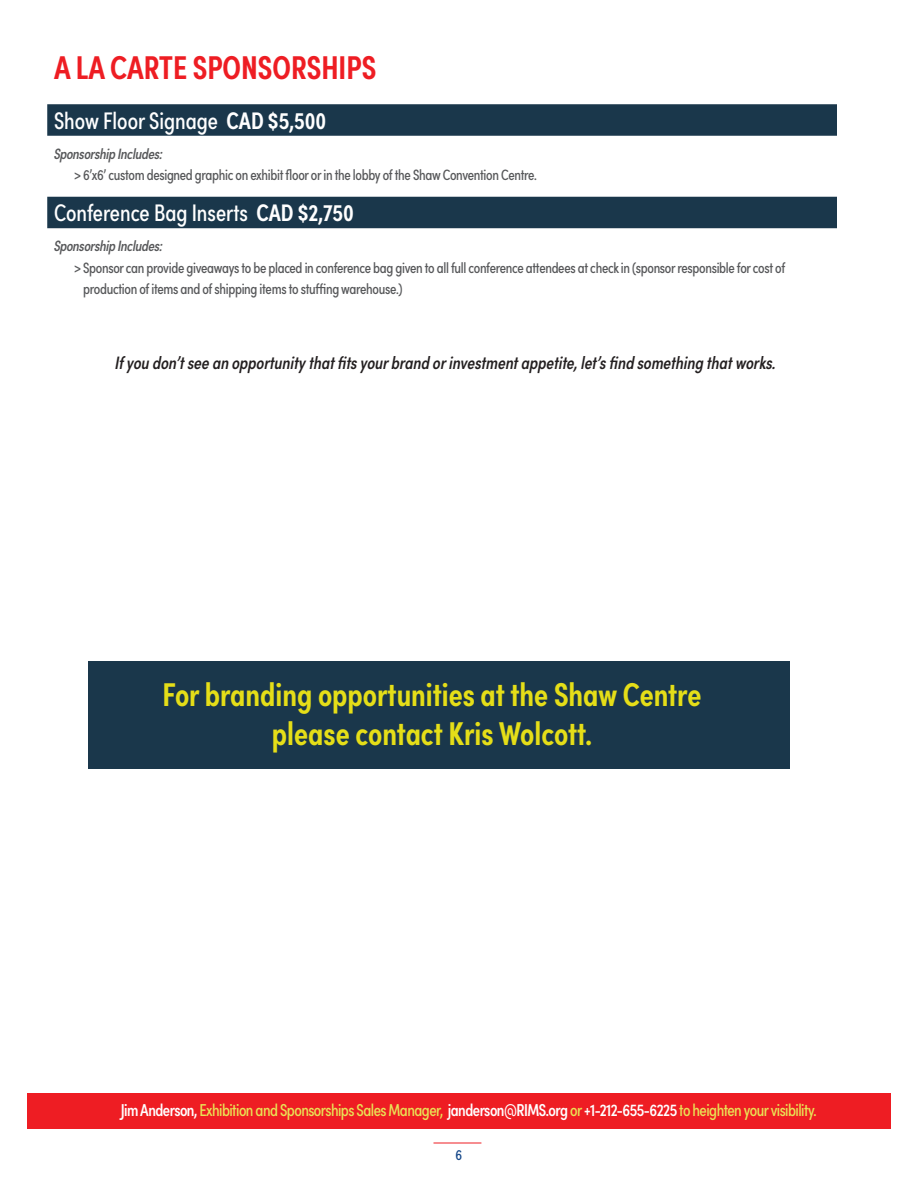
<style>
.page{position:relative;width:918px;height:1188px;background:#fff}
.page>*{position:absolute;margin:0;border:0;box-sizing:border-box;transform-origin:0 0}
.t1{font:600 33px/39.6px "Sofia Pro Condensed";color:#e5de18;text-align:center}
.t2{font:600 33px "Sofia Pro Condensed";color:#ee1d23}
.t3{font:24px "Sofia Pro Condensed";color:#fff}
.t4{font:italic 500 18px "Sofia Pro Condensed";color:#231f20}
.t5{font:17.25px "Sofia Pro Condensed";letter-spacing:-.03em;color:#e9e255}
.t6{font:15px/21.6px "Sofia Pro Condensed";letter-spacing:-.02em;color:#57585a}
.t7{font:italic 500 15px "Sofia Pro Condensed";letter-spacing:-.02em;color:#57585a}
.t8{font:15px "Sofia Pro Condensed";color:#154789}
.s1{font-weight:600}
.s2{font-weight:500;color:#fff}
</style>
<div class="page">
<div style="left:27px;top:1094px;width:864px;height:35px;background:#ee1d23"></div>
<div style="left:88px;top:662px;width:702px;height:108px;background:#1a374b"></div>
<div style="left:47px;top:104px;width:790px;height:32px;background:#1a374b"></div>
<div style="left:47px;top:197px;width:790px;height:31px;background:#1a374b"></div>
<hr style="left:434px;top:1143px;width:47px;height:1px;background:#ee1d23">
<h1 class="t2" style="left:54px;top:42px;width:324px">A LA CARTE SPONSORSHIPS</h1>
<h2 class="t3" style="left:54px;top:103px;width:274px">Show Floor Signage <span class="s1">CAD $5,500</span></h2>
<p class="t7" style="left:54px;top:143px;width:110px">Sponsorship Includes:</p>
<p class="t6" style="left:74px;top:163px;width:464px">&gt; 6’x6’ custom designed graphic on exhibit floor or in the lobby of the Shaw Convention Centre.</p>
<h2 class="t3" style="left:54px;top:196px;width:301px">Conference Bag Inserts <span class="s1">CAD $2,750</span></h2>
<p class="t7" style="left:54px;top:235px;width:110px">Sponsorship Includes:</p>
<p class="t6" style="left:83px;top:256px;width:703px;text-indent:-9px">&gt; Sponsor can provide giveaways to be placed in conference bag given to all full conference attendees at check in (sponsor responsible for cost of production of items and of shipping items to stuffing warehouse.)</p>
<p class="t4" style="left:115px;top:349px;width:662px">If you don’t see an opportunity that fits your brand or investment appetite, let’s find something that works.</p>
<h1 class="t1" style="left:163px;top:672px;width:540px">For branding opportunities at the Shaw Centre please contact Kris Wolcott.</h1>
<p class="t5" style="left:121px;top:1098px;width:697px"><span class="s2">Jim Anderson,</span> Exhibition and Sponsorships Sales Manager, <span class="s2">janderson@RIMS.org</span> or <span class="s2">+1-212-655-6225</span> to heighten your visibility.</p>
<p class="t8" style="left:456px;top:1144px;width:8px">6</p>
</div>
